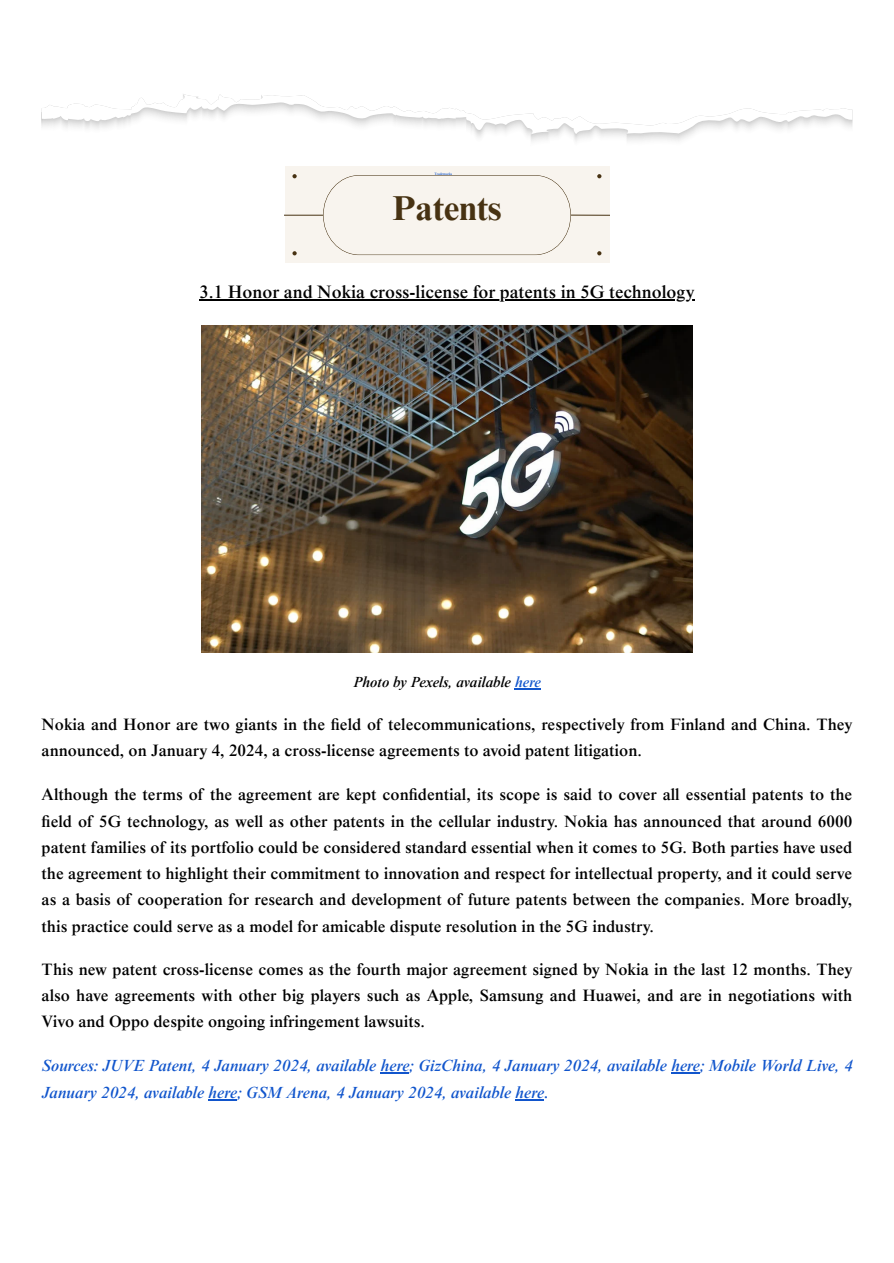
<style>
.page{position:relative;width:894px;height:1263px;background:#fff}
.page>*{position:absolute;margin:0;border:0;box-sizing:border-box;transform-origin:0 0}
.t1{font:700 34.5px "Times NRMT Pro";color:#473212}
.t2{font:500 18px "Times NRMT Pro";color:#000}
.t3{font:500 16.5px/26.4px "Times NRMT Pro";color:#000;text-align:justify}
.t4{font:italic 500 16.5px/27px "Times NRMT Pro";color:#15c}
.t5{font:italic 500 15px "Times NRMT Pro";color:#000}
.t6{font:500 3.45px "Times NRMT Pro";color:#15c}
.s1{color:#15c}
.s2{font-style:normal}
</style>
<div class="page">
<hr style="left:199px;top:299px;width:495px;height:1px;background:#000">
<hr style="left:514px;top:688px;width:26px;height:2px;background:#15c">
<svg style="left:380px;top:1072px;width:29px;height:1px"></svg>
<svg style="left:671px;top:1072px;width:28px;height:1px"></svg>
<svg style="left:208px;top:1099px;width:29px;height:1px"></svg>
<svg style="left:515px;top:1099px;width:29px;height:1px"></svg>
<svg style="left:42px;top:94px;width:810px;height:47px"></svg>
<div style="left:285px;top:166px;width:324px;height:97px;background:#f8f4ee"></div>
<svg style="left:323px;top:175px;width:247px;height:80px"></svg>
<hr style="left:285px;top:215px;width:38px;height:1px;background:#473212">
<hr style="left:571px;top:215px;width:38px;height:1px;background:#473212">
<svg style="left:292px;top:174px;width:4px;height:4px"></svg>
<svg style="left:597px;top:174px;width:4px;height:4px"></svg>
<svg style="left:292px;top:251px;width:4px;height:4px"></svg>
<svg style="left:597px;top:251px;width:4px;height:4px"></svg>
<img style="left:201px;top:325px;width:491px;height:327px">
<p class="t6" style="left:434px;top:173px;width:19px">Trademarks</p>
<p class="t1" style="left:392px;top:196px;width:111px">Patents</p>
<h3 class="t2" style="left:199px;top:285px;width:496px">3.1 Honor and Nokia cross-license for patents in 5G technology</h3>
<p class="t5" style="left:353px;top:677px;width:189px">Photo by Pexels, available <span class="s1">here</span></p>
<p class="t3" style="left:42px;top:714px;width:811px;line-height:25.8px">Nokia and Honor are two giants in the field of telecommunications, respectively from Finland and China. They announced, on January 4, 2024, a cross-license agreements to avoid patent litigation.</p>
<p class="t3" style="left:42px;top:783px;width:811px">Although the terms of the agreement are kept confidential, its scope is said to cover all essential patents to the field of 5G technology, as well as other patents in the cellular industry. Nokia has announced that around 6000 patent families of its portfolio could be considered standard essential when it comes to 5G. Both parties have used the agreement to highlight their commitment to innovation and respect for intellectual property, and it could serve as a basis of cooperation for research and development of future patents between the companies. More broadly, this practice could serve as a model for amicable dispute resolution in the 5G industry.</p>
<p class="t3" style="left:42px;top:959px;width:811px;line-height:25.8px">This new patent cross-license comes as the fourth major agreement signed by Nokia in the last 12 months. They also have agreements with other big players such as Apple, Samsung and Huawei, and are in negotiations with Vivo and Oppo despite ongoing infringement lawsuits.</p>
<p class="t4" style="left:42px;top:1054px;width:812px">Sources: JUVE Patent, 4 January 2024, available here; GizChina, 4 January 2024, available here; Mobile World Live, 4<br>January 2024, available here; GSM Arena, 4 January 2024, available here<span class="s2">.</span></p>
</div>
